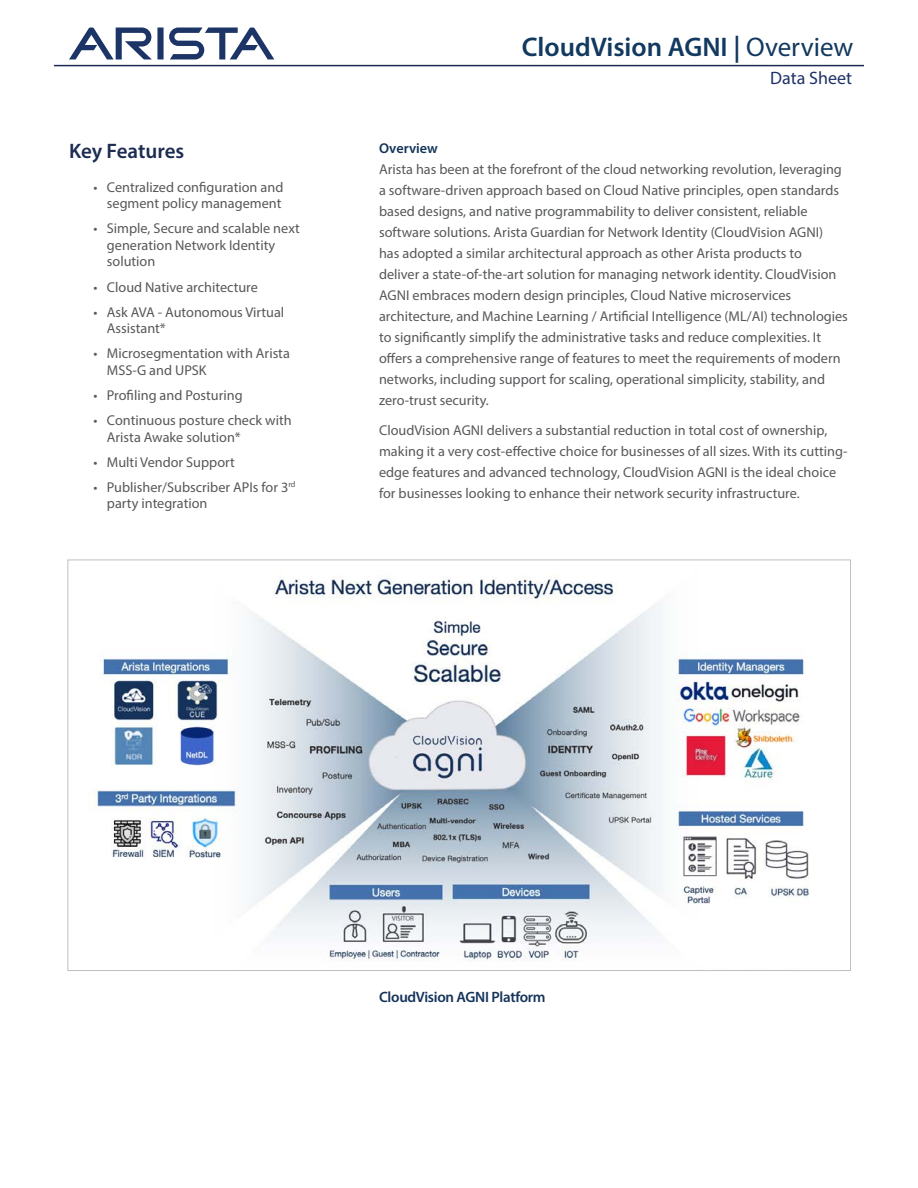
<style>
.page{position:relative;width:918px;height:1188px;background:#fff}
.page>*{position:absolute;margin:0;border:0;box-sizing:border-box;transform-origin:0 0}
.Intro_block_text{font:600 27px "Myriad Pro";color:#12395f}
.Intro_block_text-2{font:600 21px "Myriad Pro";letter-spacing:-.005em;color:#1c2c52}
.t1{font:18px "Myriad Pro";color:#1f3266}
.SubTitel12_12{font:600 15px "Myriad Pro";letter-spacing:-.02em;color:#16345b}
.Main_body_text{font:14.25px/21px "Myriad Pro";color:#57585a}
.t2{font:600 14.25px "Myriad Pro";color:#12345a}
.s1{font-weight:400}
</style>
<div class="page">
<hr style="left:54px;top:65px;width:810px;height:1px;background:#1c2c52">
<svg style="left:69px;top:27px;width:205px;height:32px"></svg>
<img style="left:90px;top:575px;width:719px;height:387px">
<p class="Intro_block_text-2" style="left:69px;top:138px;width:117px">Key Features</p>
<p class="Main_body_text" style="left:93px;top:178px;width:191px;line-height:16.5px;text-align:right">• Centralized configuration and segment policy management</p>
<p class="Main_body_text" style="left:107px;top:220px;width:194px;line-height:16.5px;text-indent:-14px">• Simple, Secure and scalable next generation Network Identity solution</p>
<p class="Main_body_text" style="left:93px;top:276px;width:166px">• Cloud Native architecture</p>
<p class="Main_body_text" style="left:107px;top:303px;width:179px;line-height:16.5px;text-indent:-14px">• Ask AVA - Autonomous Virtual<br>Assistant*</p>
<p class="Main_body_text" style="left:107px;top:345px;width:184px;line-height:16.5px;text-indent:-14px">• Microsegmentation with Arista<br>MSS-G and UPSK</p>
<p class="Main_body_text" style="left:93px;top:384px;width:151px">• Profiling and Posturing</p>
<p class="Main_body_text" style="left:107px;top:412px;width:186px;line-height:16.5px;text-indent:-14px">• Continuous posture check with<br>Arista Awake solution*</p>
<p class="Main_body_text" style="left:93px;top:451px;width:143px">• Multi Vendor Support</p>
<p class="Main_body_text" style="left:107px;top:479px;width:190px;line-height:16.5px;text-indent:-14px">• Publisher/Subscriber APIs for 3<sup>rd </sup>party integration</p>
<p class="Intro_block_text" style="left:522px;top:30px;width:333px">CloudVision AGNI | <span class="s1">Overview</span></p>
<p class="t1" style="left:770px;top:67px;width:83px">Data Sheet</p>
<p class="t2" style="left:379px;top:140px;width:60px">Overview</p>
<p class="Main_body_text" style="left:379px;top:159px;width:470px">Arista has been at the forefront of the cloud networking revolution, leveraging a software-driven approach based on Cloud Native principles, open standards based designs, and native programmability to deliver consistent, reliable software solutions. Arista Guardian for Network Identity (CloudVision AGNI)<br>has adopted a similar architectural approach as other Arista products to<br>deliver a state-of-the-art solution for managing network identity. CloudVision AGNI embraces modern design principles, Cloud Native microservices architecture, and Machine Learning / Artificial Intelligence (ML/AI) technologies to significantly simplify the administrative tasks and reduce complexities. It offers a comprehensive range of features to meet the requirements of modern networks, including support for scaling, operational simplicity, stability, and zero-trust security.</p>
<p class="Main_body_text" style="left:379px;top:420px;width:470px">CloudVision AGNI delivers a substantial reduction in total cost of ownership, making it a very cost-effective choice for businesses of all sizes. With its cutting&shy;edge features and advanced technology, CloudVision AGNI is the ideal choice for businesses looking to enhance their network security infrastructure.</p>
<p class="SubTitel12_12" style="left:379px;top:987px;width:168px">CloudVision AGNI Platform</p>
</div>
